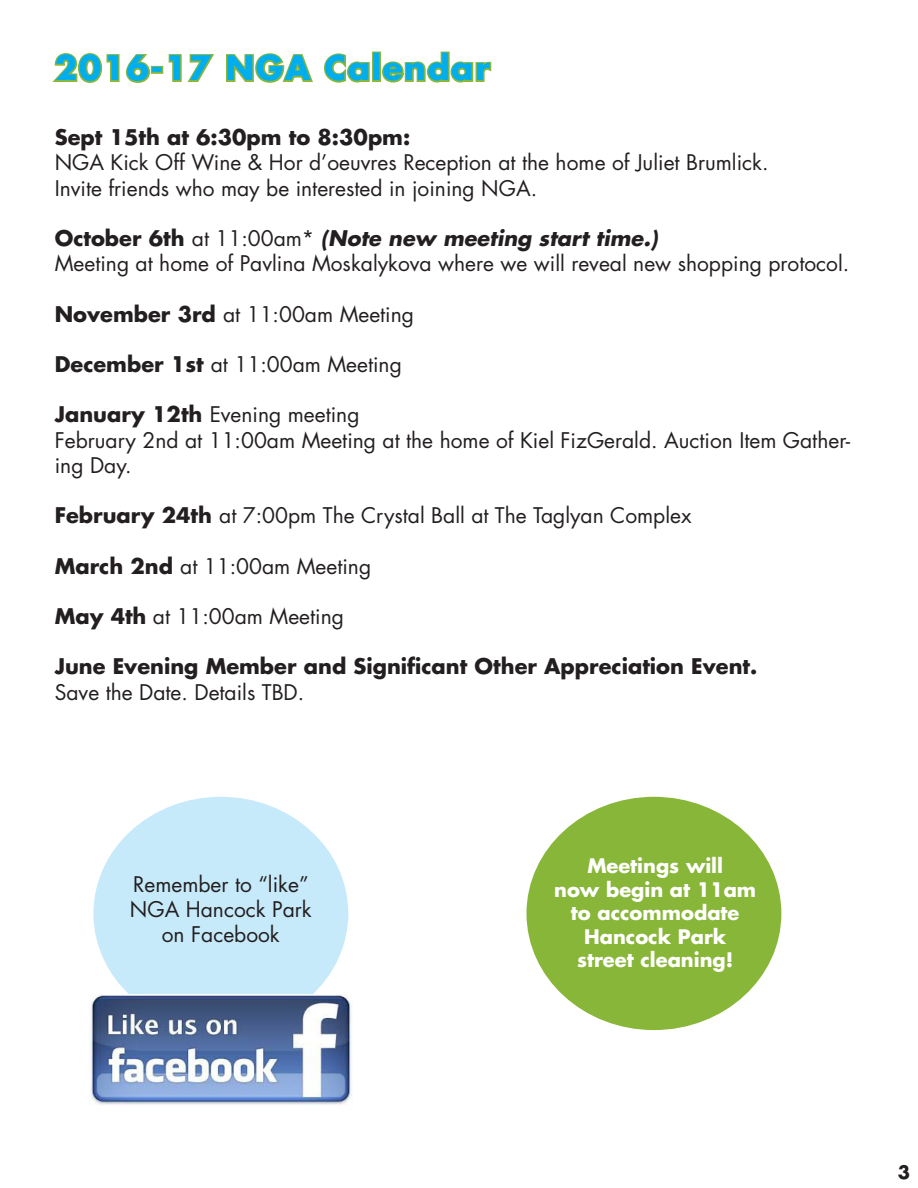
<style>
.page{position:relative;width:918px;height:1188px;background:#fff}
.page>*{position:absolute;margin:0;border:0;box-sizing:border-box;transform-origin:0 0}
.t1{font:700 33px "Futura";letter-spacing:.04em;color:#00aeef}
.t2{font:21px/25.2px "Futura";color:#231f20}
.t3{font:700 21px/25.2px "Futura";color:#231f20}
.t4{font:italic 700 21px "Futura";color:#231f20}
.t5{font:700 19.5px "Futura";color:#fff}
.t6{font:700 18px "Futura";color:#231f20}
.s1{font-style:normal}
.s2{font-weight:400;font-style:normal}
.s3{font-weight:700}
.s4{font-weight:400}
</style>
<div class="page">
<svg style="left:52px;top:53px;width:100px;height:30px"></svg>
<div style="left:151px;top:66px;width:12px;height:8px;border:3px solid #88b638"></div>
<svg style="left:168px;top:54px;width:46px;height:28px"></svg>
<svg style="left:226px;top:53px;width:87px;height:30px"></svg>
<svg style="left:324px;top:53px;width:46px;height:30px"></svg>
<div style="left:372px;top:52px;width:9px;height:30px;border:3px solid #88b638"></div>
<svg style="left:382px;top:51px;width:110px;height:32px"></svg>
<div style="left:526px;top:797px;width:255px;height:233px;background:#88b638;border-radius:50%"></div>
<div style="left:93px;top:797px;width:255px;height:233px;background:#c6eafa;border-radius:50%"></div>
<img style="left:89px;top:994px;width:263px;height:112px">
<p class="t1" style="left:55px;top:45px;width:437px">2016-17 NGA Calendar</p>
<p class="t3" style="left:55px;top:124px;width:357px">Sept 15th at 6:30pm to 8:30pm:</p>
<p class="t2" style="left:55px;top:150px;width:715px">NGA Kick Off Wine &amp; Hor d’oeuvres Reception at the home of Juliet Brumlick.<br>Invite friends who may be interested in joining NGA.</p>
<p class="t4" style="left:55px;top:224px;width:605px"><span class="s1">October 6th</span> <span class="s2">at 11:00am*</span> (Note new meeting start time.)</p>
<p class="t2" style="left:55px;top:251px;width:796px">Meeting at home of Pavlina Moskalykova where we will reveal new shopping protocol.</p>
<p class="t2" style="left:55px;top:301px;width:361px"><span class="s3">November 3rd</span> at 11:00am Meeting</p>
<p class="t2" style="left:55px;top:351px;width:349px"><span class="s3">December 1st</span> at 11:00am Meeting</p>
<p class="t2" style="left:55px;top:402px;width:306px"><span class="s3">January 12th</span> Evening meeting</p>
<p class="t2" style="left:55px;top:427px;width:797px">February 2nd at 11:00am Meeting at the home of Kiel FizGerald. Auction Item Gather&shy;ing Day.</p>
<p class="t2" style="left:55px;top:503px;width:638px"><span class="s3">February 24th</span> at 7:00pm The Crystal Ball at The Taglyan Complex</p>
<p class="t2" style="left:55px;top:553px;width:318px"><span class="s3">March 2nd</span> at 11:00am Meeting</p>
<p class="t2" style="left:55px;top:603px;width:291px"><span class="s3">May 4th</span> at 11:00am Meeting</p>
<p class="t3" style="left:55px;top:653px;width:704px">June Evening Member and Significant Other Appreciation Event.<br><span class="s4">Save the Date. Details TBD.</span></p>
<p class="t2" style="left:133px;top:871px;width:177px">Remember to “like”</p>
<p class="t2" style="left:130px;top:897px;width:183px">NGA Hancock Park</p>
<p class="t2" style="left:162px;top:922px;width:119px">on Facebook</p>
<p class="t5" style="left:587px;top:853px;width:137px">Meetings will</p>
<p class="t5" style="left:554px;top:876px;width:204px">now begin at 11am</p>
<p class="t5" style="left:571px;top:899px;width:170px">to accommodate</p>
<p class="t5" style="left:584px;top:923px;width:144px">Hancock Park</p>
<p class="t5" style="left:577px;top:946px;width:158px">street cleaning!</p>
<p class="t6" style="left:898px;top:1160px;width:14px">3</p>
</div>
